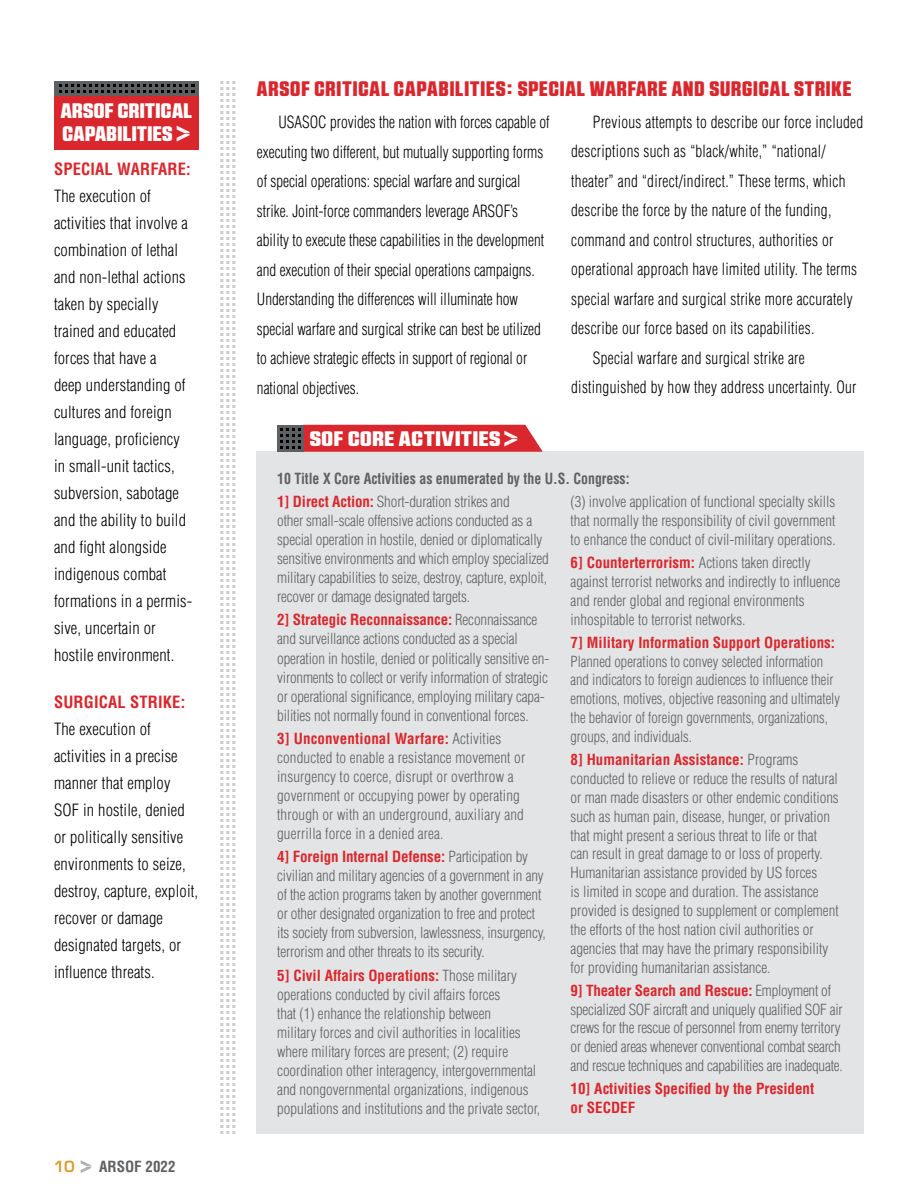
<style>
.page{position:relative;width:918px;height:1188px;background:#fff}
.page>*{position:absolute;margin:0;border:0;box-sizing:border-box;transform-origin:0 0}
.t1{font:21px "RB No 2.1 a Black DEMO";letter-spacing:.04em;color:#d9272d;scale:1.1 1}
.t2{font:21px/23.4px "RB No 2.1 a Black DEMO";letter-spacing:.02em;color:#fff;scale:1.15 1}
.t3{font:21px "RB No 2.1 a Black DEMO";letter-spacing:.02em;color:#fff;scale:1.25 1}
.t4{font:300 condensed 16.5px/29.5px "Helvetica LT Std";letter-spacing:.01em;color:#000;scale:.92 1}
.t5{font:300 condensed 16.5px/27px "Helvetica LT Std";letter-spacing:.01em;color:#000}
.t6{font:700 condensed 16.5px "Helvetica LT Std";letter-spacing:.01em;color:#d9272d}
.t7{font:300 condensed 15px/19px "Helvetica LT Std";color:#5f6062}
.t8{font:300 condensed 15px/18.9px "Helvetica LT Std";color:#5f6062;scale:.96 1}
.t9{font:700 condensed 15px/23.2px "Helvetica LT Std";color:#5f6062;scale:.92 1}
.t10{font:700 condensed 15px/18.9px "Helvetica LT Std";color:#d9272d}
.t11{font:700 condensed 15px "Helvetica LT Std";color:#5f6062}
.s1{font-family:"Captureit";font-size:33px}
.s2{font-family:"Eurostile LT Std";font-weight:600;font-stretch:normal;color:#d99a28}
.s3{font-family:"Captureit";font-weight:400;font-stretch:normal;font-size:27px;color:#aaacaf}
.s4{font-family:"ITC Franklin Gothic Std";font-weight:600;font-size:18.9px}
.s5{color:#d9272d}
.s6{font-weight:300}
.s7{font-weight:700;color:#d9272d}
</style>
<div class="page">
<svg style="left:220px;top:81px;width:15px;height:1053px"></svg>
<div style="left:257px;top:452px;width:607px;height:682px;background:#e3e4e5"></div>
<div style="left:54px;top:81px;width:145px;height:15px;background:#5f6062"></div>
<svg style="left:59px;top:84px;width:135px;height:9px"></svg>
<div style="left:54px;top:96px;width:145px;height:27px;background:#d9272d"></div>
<div style="left:54px;top:123px;width:145px;height:27px;background:#d9272d"></div>
<div style="left:277px;top:425px;width:27px;height:27px;background:#5f6062"></div>
<svg style="left:280px;top:425px;width:263px;height:27px;background:#cd3338"></svg>
<h1 class="t2" style="left:61px;top:100px;width:114px">ARSOF CRITICAL<br>CAPABILITIES<span class="s1">&gt;</span></h1>
<p class="t6" style="left:54px;top:159px;width:10px">specia</p>
<p class="t6" style="left:105px;top:159px;width:24px">l warfare</p>
<p class="t6" style="left:186px;top:159px;width:6px">:</p>
<p class="t5" style="left:54px;top:182px;width:140px">The execution of activities that involve a combination of lethal and non-lethal actions taken by specially trained and educated forces that have a<br>deep understanding of cultures and foreign language, proficiency in small-unit tactics, subversion, sabotage and the ability to build and fight alongside indigenous combat formations in a permis&shy;sive, uncertain or hostile environment.</p>
<p class="t6" style="left:54px;top:692px;width:30px">surgica</p>
<p class="t6" style="left:118px;top:692px;width:69px">l stri ke:</p>
<p class="t5" style="left:54px;top:716px;width:146px">The execution of activities in a precise manner that employ<br>SOF in hostile, denied or politically sensitive environments to seize, destroy, capture, exploit, recover or damage designated targets, or influence threats.</p>
<p class="t11" style="left:54px;top:1157px;width:123px"><span class="s2">10</span> <span class="s3">&gt;</span> ARSOF 2022</p>
<h1 class="t1" style="left:257px;top:81px;width:542px">ARSOF CRITICAL CAPABILITIES<span class="s4">:</span> SPECIAL WARFARE AND SURGICAL STRIKE</h1>
<p class="t4" style="left:257px;top:107px;width:320px;text-indent:22px">USASOC provides the nation with forces capable of executing two different, but mutually supporting forms of special operations: special warfare and surgical strike. Joint-force commanders leverage ARSOF’s ability to execute these capabilities in the development and execution of their special operations campaigns.<br>Understanding the differences will illuminate how special warfare and surgical strike can best be utilized to achieve strategic effects in support of regional or national objectives.</p>
<p class="t4" style="left:593px;top:107px;width:295px">Previous attempts to describe our force included</p>
<p class="t4" style="left:571px;top:137px;width:278px">descriptions such as “black/white,” “national/</p>
<p class="t4" style="left:571px;top:166px;width:300px">theater” and “direct/indirect.” These terms, which</p>
<p class="t4" style="left:571px;top:196px;width:284px">describe the force by the nature of the funding,</p>
<p class="t4" style="left:571px;top:225px;width:286px">command and control structures, authorities or</p>
<p class="t4" style="left:571px;top:255px;width:312px">operational approach have limited utility. The terms</p>
<p class="t4" style="left:571px;top:284px;width:307px">special warfare and surgical strike more accurately</p>
<p class="t4" style="left:571px;top:314px;width:266px">describe our force based on its capabilities.</p>
<p class="t4" style="left:593px;top:343px;width:232px">Special warfare and surgical strike are</p>
<p class="t4" style="left:571px;top:373px;width:312px">distinguished by how they address uncertainty. Our</p>
<h1 class="t3" style="left:310px;top:430px;width:10px">SOF</h1>
<h1 class="t3" style="left:348px;top:430px;width:138px">CORE ACTIVITIES<span class="s1">&gt;</span></h1>
<p class="t9" style="left:277px;top:467px;width:385px">10 Title X Core Activities as enumerated by the U.S. Congress:<br><span class="s5">1] Direct Action:</span> <span class="s6">Short-duration strikes and</span></p>
<p class="t7" style="left:277px;top:511px;width:273px">other small-scale offensive actions conducted as a special operation in hostile, denied or diplomatically sensitive environments and which employ specialized military capabilities to seize, destroy, capture, exploit, recover or damage designated targets.</p>
<p class="t7" style="left:277px;top:610px;width:274px"><span class="s7">2] Strategic Reconnaissance:</span> Reconnaissance and surveillance actions conducted as a special operation in hostile, denied or politically sensitive en&shy;vironments to collect or verify information of strategic or operational significance, employing military capa&shy;bilities not normally found in conventional forces.</p>
<p class="t7" style="left:277px;top:729px;width:250px"><span class="s7">3] Unconventional Warfare:</span> Activities conducted to enable a resistance movement or insurgency to coerce, disrupt or overthrow a government or occupying power by operating through or with an underground, auxiliary and guerrilla force in a denied area.</p>
<p class="t7" style="left:277px;top:847px;width:270px"><span class="s7">4] Foreign Internal Defense:</span> Participation by civilian and military agencies of a government in any of the action programs taken by another government or other designated organization to free and protect its society from subversion, lawlessness, insurgency, terrorism and other threats to its security.</p>
<p class="t7" style="left:277px;top:966px;width:264px"><span class="s7">5] Civil Affairs Operations:</span> Those military operations conducted by civil affairs forces<br>that (1) enhance the relationship between<br>military forces and civil authorities in localities where military forces are present; (2) require coordination other interagency, intergovernmental and nongovernmental organizations, indigenous populations and institutions and the private sector,</p>
<p class="t7" style="left:571px;top:492px;width:267px;text-align:justify">(3) involve application of functional specialty skills that normally the responsibility of civil government to enhance the conduct of civil-military operations.</p>
<p class="t7" style="left:571px;top:553px;width:271px"><span class="s7">6] Counterterrorism:</span> Actions taken directly against terrorist networks and indirectly to influence and render global and regional environments inhospitable to terrorist networks.</p>
<p class="t10" style="left:571px;top:633px;width:266px">7] Military Information Support Operations:</p>
<p class="t8" style="left:571px;top:652px;width:282px">Planned operations to convey selected information and indicators to foreign audiences to influence their emotions, motives, objective reasoning and ultimately the behavior of foreign governments, organizations, groups, and individuals.</p>
<p class="t7" style="left:571px;top:750px;width:270px"><span class="s7">8] Humanitarian Assistance:</span> Programs conducted to relieve or reduce the results of natural or man made disasters or other endemic conditions such as human pain, disease, hunger, or privation that might present a serious threat to life or that can result in great damage to or loss of property.<br>Humanitarian assistance provided by US forces<br>is limited in scope and duration. The assistance provided is designed to supplement or complement the efforts of the host nation civil authorities or agencies that may have the primary responsibility for providing humanitarian assistance.</p>
<p class="t7" style="left:571px;top:981px;width:274px"><span class="s7">9] Theater Search and Rescue:</span> Employment of specialized SOF aircraft and uniquely qualified SOF air crews for the rescue of personnel from enemy territory or denied areas whenever conventional combat search and rescue techniques and capabilities are inadequate.</p>
<p class="t10" style="left:571px;top:1079px;width:245px">10] Activities Specified by the President or SECDEF</p>
</div>
